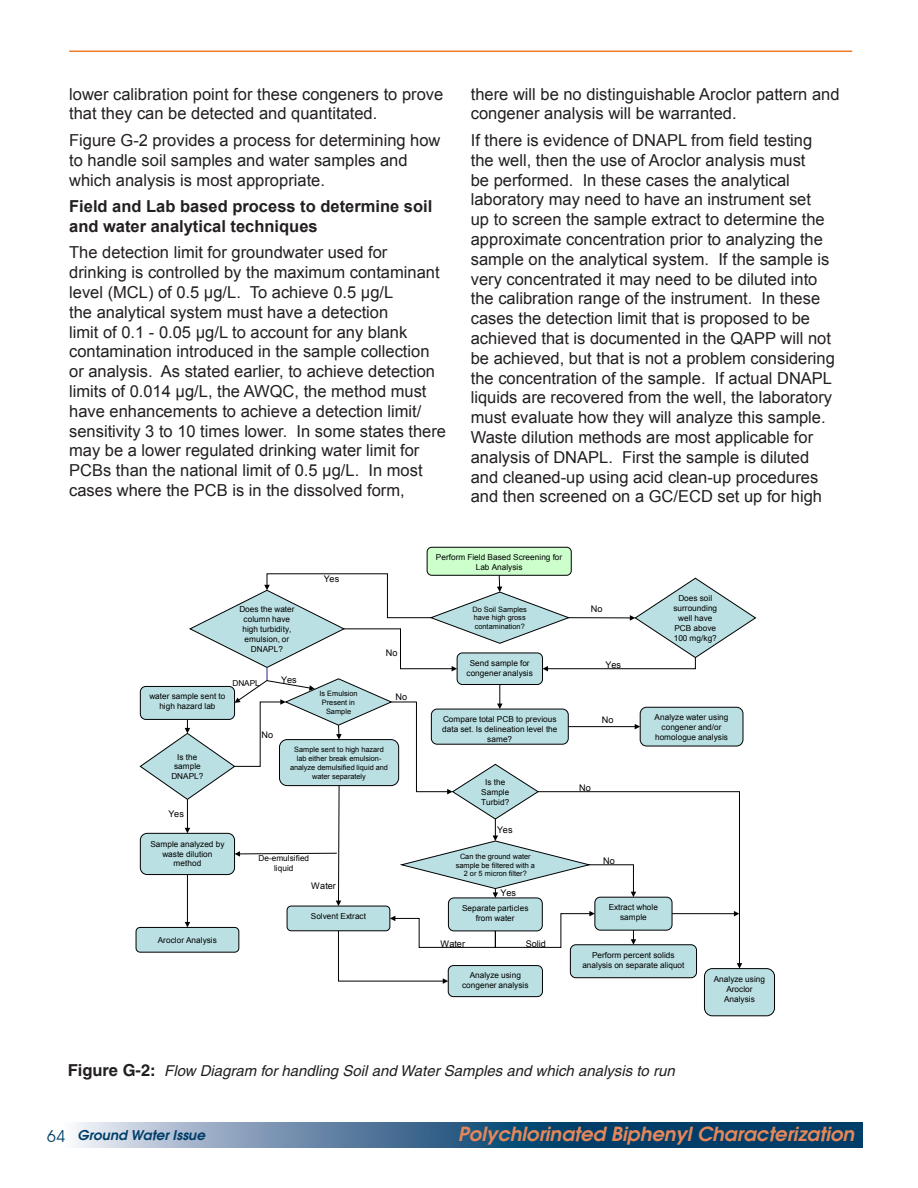
<style>
.page{position:relative;width:918px;height:1188px;background:#fff}
.page>*{position:absolute;margin:0;border:0;box-sizing:border-box;transform-origin:0 0}
.t1{font:italic 600 19.5px "Avant Garde";color:#e58759}
.t2{font:16.5px/19.8px "Arial";color:#231f20}
.t3{font:700 16.5px/19.8px "Arial";color:#231f20}
.t4{font:italic 15px "Helvetica";color:#231f20}
.t5{font:italic 600 13.5px "Avant Garde";color:#003e69}
.t6{font:9.15px "Arial";color:#000}
.t7{font:8.25px/9.9px "Arial";letter-spacing:.005em;color:#000;text-align:center}
.t8{font:7.35px/8.9px "Arial";letter-spacing:-.005em;color:#000;text-align:center}
.s1{font-weight:700;font-style:normal;font-size:16.5px}
.s2{font-family:"Avant Garde IT Cby BT";font-weight:400;font-style:normal;font-size:16.5px}
</style>
<div class="page">
<svg style="left:76px;top:1122px;width:786px;height:26px;background:#426e91"></svg>
<hr style="left:69px;top:51px;width:783px;height:1px;background:#ed7c29">
<div style="left:427px;top:547px;width:145px;height:29px;background:#cfc;border:1px solid #000;border-radius:5px"></div>
<div style="left:136px;top:927px;width:103px;height:26px;background:#bbe0e3;border:1px solid #000;border-radius:4px"></div>
<div style="left:704px;top:968px;width:71px;height:48px;background:#bbe0e3;border:1px solid #000;border-radius:8px"></div>
<div style="left:448px;top:965px;width:95px;height:32px;background:#bbe0e3;border:1px solid #000;border-radius:5px"></div>
<svg style="left:139px;top:573px;width:618px;height:411px"></svg>
<p class="t2" style="left:69px;top:84px;width:376px">lower calibration point for these congeners to prove that they can be detected and quantitated.</p>
<p class="t2" style="left:69px;top:130px;width:373px">Figure G-2 provides a process for determining how to handle soil samples and water samples and which analysis is most appropriate.</p>
<p class="t3" style="left:69px;top:197px;width:365px">Field and Lab based process to determine soil and water analytical techniques</p>
<p class="t2" style="left:69px;top:243px;width:378px">The detection limit for groundwater used for drinking is controlled by the maximum contaminant level (MCL) of 0.5 µg/L. To achieve 0.5 µg/L<br>the analytical system must have a detection<br>limit of 0.1 - 0.05 µg/L to account for any blank contamination introduced in the sample collection or analysis. As stated earlier, to achieve detection limits of 0.014 µg/L, the AWQC, the method must have enhancements to achieve a detection limit/ sensitivity 3 to 10 times lower. In some states there may be a lower regulated drinking water limit for PCBs than the national limit of 0.5 µg/L. In most cases where the PCB is in the dissolved form,</p>
<p class="t2" style="left:471px;top:84px;width:370px">there will be no distinguishable Aroclor pattern and congener analysis will be warranted.</p>
<p class="t2" style="left:471px;top:130px;width:366px">If there is evidence of DNAPL from field testing the well, then the use of Aroclor analysis must<br>be performed. In these cases the analytical laboratory may need to have an instrument set<br>up to screen the sample extract to determine the approximate concentration prior to analyzing the sample on the analytical system. If the sample is very concentrated it may need to be diluted into the calibration range of the instrument. In these cases the detection limit that is proposed to be achieved that is documented in the QAPP will not be achieved, but that is not a problem considering the concentration of the sample. If actual DNAPL liquids are recovered from the well, the laboratory must evaluate how they will analyze this sample.<br>Waste dilution methods are most applicable for analysis of DNAPL. First the sample is diluted and cleaned-up using acid clean-up procedures and then screened on a GC/ECD set up for high</p>
<p class="t7" style="left:149px;top:692px;width:77px">water sample sent to high hazard lab</p>
<p class="t7" style="left:171px;top:752px;width:34px">Is the sample<br>DNAPL?</p>
<p class="t6" style="left:193px;top:763px;width:17px">Yes</p>
<p class="t6" style="left:168px;top:808px;width:17px">Yes</p>
<p class="t7" style="left:150px;top:839px;width:76px">Sample analyzed by waste dilution method</p>
<p class="t7" style="left:158px;top:935px;width:61px">Aroclor Analysis</p>
<p class="t7" style="left:239px;top:604px;width:57px">Does the water column have high turbidity, emulsion, or<br>DNAPL?</p>
<p class="t7" style="left:232px;top:678px;width:29px">DNAPL</p>
<p class="t6" style="left:281px;top:674px;width:17px">Yes</p>
<p class="t6" style="left:262px;top:729px;width:13px">No</p>
<p class="t6" style="left:324px;top:572px;width:17px">Yes</p>
<p class="t8" style="left:319px;top:689px;width:40px">Is Emulsion<br>Present in<br>Sample</p>
<p class="t6" style="left:386px;top:647px;width:13px">No</p>
<p class="t6" style="left:395px;top:691px;width:13px">No</p>
<p class="t8" style="left:290px;top:745px;width:100px">Sample sent to high hazard lab either break emulsion&shy;analyze demulsified liquid and water separately</p>
<p class="t6" style="left:318px;top:772px;width:17px">Yes</p>
<p class="t7" style="left:258px;top:853px;width:52px">De-emulsified liquid</p>
<p class="t6" style="left:311px;top:879px;width:26px">Water</p>
<p class="t7" style="left:436px;top:552px;width:128px">Perform Field Based Screening for<br>Lab Analysis</p>
<p class="t8" style="left:473px;top:605px;width:56px;text-align:left">Do Soil Samples have high gross contamination?</p>
<p class="t7" style="left:466px;top:658px;width:68px">Send sample for congener analysis</p>
<p class="t6" style="left:591px;top:603px;width:13px">No</p>
<p class="t6" style="left:605px;top:659px;width:17px">Yes</p>
<p class="t7" style="left:673px;top:593px;width:45px">Does soil surrounding well have<br>PCB above<br>100 mg/kg?</p>
<p class="t7" style="left:442px;top:714px;width:117px">Compare total PCB to previous data set. Is delineation level the same?</p>
<p class="t7" style="left:655px;top:713px;width:75px">Analyze water using congener and/or homologue analysis</p>
<p class="t6" style="left:602px;top:714px;width:13px">No</p>
<p class="t7" style="left:481px;top:777px;width:30px">Is the<br>Sample<br>Turbid?</p>
<p class="t6" style="left:497px;top:824px;width:17px">Yes</p>
<p class="t8" style="left:456px;top:852px;width:81px">Can the ground water sample be filtered with a<br>2 or 5 micron filter?</p>
<p class="t6" style="left:501px;top:887px;width:17px">Yes</p>
<p class="t6" style="left:579px;top:782px;width:13px">No</p>
<p class="t6" style="left:603px;top:854px;width:13px">No</p>
<p class="t7" style="left:462px;top:903px;width:68px">Separate particles</p>
<p class="t7" style="left:311px;top:911px;width:57px">Solvent Extract</p>
<p class="t7" style="left:476px;top:913px;width:40px">from water</p>
<p class="t6" style="left:440px;top:938px;width:26px">Water</p>
<p class="t6" style="left:526px;top:938px;width:22px">Solid</p>
<p class="t7" style="left:462px;top:971px;width:68px">Analyze using congener analysis</p>
<p class="t7" style="left:609px;top:902px;width:51px">Extract whole sample</p>
<p class="t7" style="left:582px;top:950px;width:104px">Perform percent solids analysis on separate aliquot</p>
<p class="t7" style="left:714px;top:974px;width:53px">Analyze using<br>Aroclor<br>Analysis</p>
<p class="t4" style="left:68px;top:1062px;width:609px"><span class="s1">Figure G-2:</span> Flow Diagram for handling Soil and Water Samples and which analysis to run</p>
<p class="t5" style="left:47px;top:1126px;width:160px"><span class="s2">64</span> Ground Water Issue</p>
<p class="t1" style="left:458px;top:1121px;width:398px">Polychlorinated Biphenyl Characterization</p>
</div>
